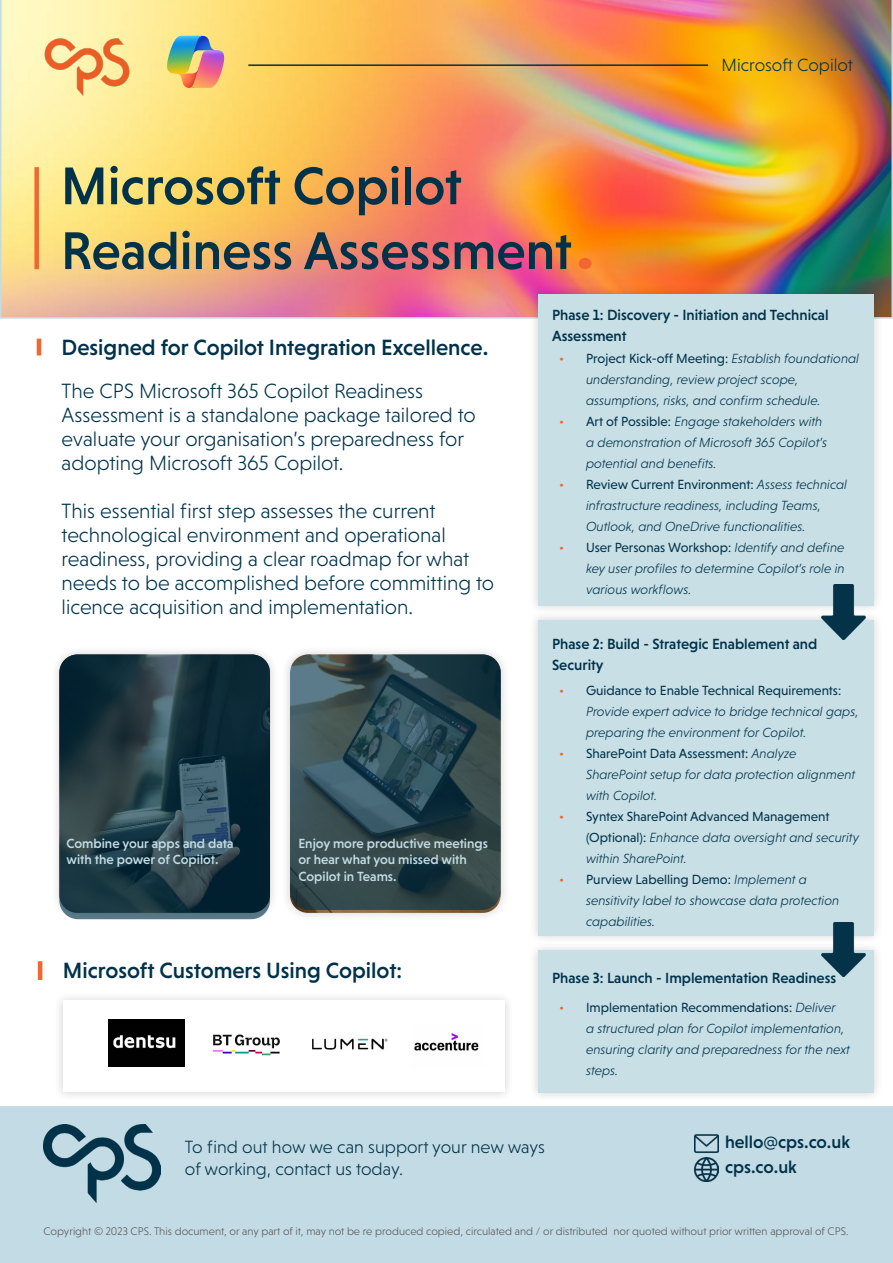
<style>
.page{position:relative;width:893px;height:1263px;background:#fff}
.page>*{position:absolute;margin:0;border:0;box-sizing:border-box;transform-origin:0 0}
.t1{font:500 54px "Niveau Grotesk";color:#00334a}
.t2{font:500 22.5px "Niveau Grotesk";color:#003249}
.t3{font:300 21px/24px "Niveau Grotesk";color:#003249}
.t4{font:300 18px/21.6px "Niveau Grotesk";color:#003249}
.t5{font:500 18px "Niveau Grotesk";color:#003249}
.t6{font:500 15px/21px "Niveau Grotesk";color:#003249}
.t7{font:italic 300 13.5px/21px "Niveau Grotesk";color:#003249}
.t8{font:500 13.5px/16.2px "Niveau Grotesk";color:#c3dbe4}
.t9{font:300 11.25px "Niveau Grotesk";color:#57585a}
.s1{font-weight:400;font-style:normal;color:#f26630}
.s2{font-weight:400;font-style:normal}
</style>
<div class="page">
<img style="left:0;top:0;width:893px;height:319px">
<div style="left:34px;top:167px;width:5px;height:102px;background:#f26630"></div>
<div style="left:579px;top:259px;width:12px;height:9px;background:#f26630;border-radius:50%"></div>
<div style="left:579px;top:258px;width:13px;height:11px;border:2px solid #f26630;border-radius:50%"></div>
<img style="left:34px;top:36px;width:105px;height:62px">
<hr style="left:248px;top:64px;width:460px;height:2px;background:#00334a">
<hr style="left:37px;top:339px;width:4px;height:16px;background:#f26630">
<div style="left:50px;top:645px;width:229px;height:277px;background:#231f20;opacity:.2"></div>
<div style="left:281px;top:645px;width:229px;height:277px;background:#231f20;opacity:.2"></div>
<svg style="left:291px;top:655px;width:209px;height:254px;background:#314950"></svg>
<div style="left:290px;top:654px;width:211px;height:256px;border:2px solid #003249;border-radius:18px"></div>
<svg style="left:60px;top:655px;width:209px;height:263px;background:#1f3a45"></svg>
<div style="left:59px;top:654px;width:211px;height:265px;border:2px solid #003249;border-radius:18px"></div>
<svg style="left:163px;top:36px;width:65px;height:52px;background:#bfa98b"></svg>
<div style="left:529px;top:941px;width:354px;height:161px;background:#231f20;opacity:.2"></div>
<div style="left:538px;top:950px;width:336px;height:143px;background:#c8dfe6"></div>
<div style="left:529px;top:285px;width:354px;height:330px;background:#231f20;opacity:.2"></div>
<div style="left:538px;top:294px;width:336px;height:312px;background:#c8dfe6"></div>
<div style="left:529px;top:611px;width:354px;height:333px;background:#231f20;opacity:.2"></div>
<div style="left:538px;top:620px;width:336px;height:315px;background:#c8dfe6"></div>
<div style="left:0;top:1106px;width:893px;height:157px;background:#c3dbe4"></div>
<img style="left:694px;top:1158px;width:24px;height:24px">
<img style="left:694px;top:1134px;width:24px;height:19px">
<img style="left:43px;top:1124px;width:117px;height:78px">
<img style="left:816px;top:585px;width:55px;height:54px">
<img style="left:816px;top:923px;width:55px;height:54px">
<hr style="left:38px;top:961px;width:4px;height:19px;background:#f26630">
<div style="left:54px;top:992px;width:460px;height:109px;background:#231f20;opacity:.2"></div>
<div style="left:63px;top:1001px;width:442px;height:91px;background:#fff"></div>
<img style="left:109px;top:1020px;width:75px;height:46px">
<img style="left:212px;top:1034px;width:68px;height:22px">
<img style="left:312px;top:1038px;width:76px;height:12px">
<img style="left:414px;top:1032px;width:65px;height:19px">
<p class="t1" style="left:61px;top:155px;width:402px">Microsoft Copilot</p>
<p class="t1" style="left:61px;top:220px;width:512px">Readiness Assessment</p>
<p class="t4" style="left:722px;top:54px;width:133px">Microsoft Copilot</p>
<p class="t2" style="left:62px;top:335px;width:428px">Designed for Copilot Integration Excellence.</p>
<p class="t3" style="left:62px;top:379px;width:416px">The CPS Microsoft 365 Copilot Readiness Assessment is a standalone package tailored to evaluate your organisation’s preparedness for adopting Microsoft 365 Copilot.</p>
<p class="t3" style="left:62px;top:499px;width:434px">This essential first step assesses the current technological environment and operational readiness, providing a clear roadmap for what needs to be accomplished before committing to licence acquisition and implementation.</p>
<p class="t8" style="left:66px;top:835px;width:169px">Combine your apps and data with the power of Copilot.</p>
<p class="t8" style="left:298px;top:835px;width:191px">Enjoy more productive meetings or hear what you missed with<br>Copilot in Teams.</p>
<p class="t2" style="left:63px;top:957px;width:341px">Microsoft Customers Using Copilot:</p>
<p class="t6" style="left:552px;top:305px;width:278px">Phase 1: Discovery - Initiation and Technical<br>Assessment</p>
<p class="t7" style="left:586px;top:348px;width:275px;text-indent:-27px"><span class="s1">•</span> <span class="s2">Project Kick-off Meeting:</span> Establish foundational understanding, review project scope, assumptions, risks, and confirm schedule.</p>
<p class="t7" style="left:586px;top:411px;width:243px;text-indent:-27px"><span class="s1">•</span> <span class="s2">Art of Possible:</span> Engage stakeholders with a demonstration of Microsoft 365 Copilot’s potential and benefits.</p>
<p class="t7" style="left:586px;top:474px;width:263px;text-indent:-27px"><span class="s1">•</span> <span class="s2">Review Current Environment:</span> Assess technical infrastructure readiness, including Teams,<br>Outlook, and OneDrive functionalities.</p>
<p class="t7" style="left:586px;top:537px;width:260px;text-align:justify;text-indent:-27px"><span class="s1">•</span> <span class="s2">User Personas Workshop:</span> Identify and define key user profiles to determine Copilot’s role in various workflows.</p>
<p class="t6" style="left:552px;top:633px;width:267px">Phase 2: Build - Strategic Enablement and<br>Security</p>
<p class="t7" style="left:586px;top:680px;width:274px;text-indent:-27px"><span class="s1">•</span> <span class="s2">Guidance to Enable Technical Requirements:<br></span>Provide expert advice to bridge technical gaps, preparing the environment for Copilot.</p>
<p class="t7" style="left:586px;top:743px;width:271px;text-indent:-27px"><span class="s1">•</span> <span class="s2">SharePoint Data Assessment:</span> Analyze<br>SharePoint setup for data protection alignment with Copilot.</p>
<p class="t7" style="left:586px;top:806px;width:275px;text-indent:-27px"><span class="s1">•</span> <span class="s2">Syntex SharePoint Advanced Management (Optional):</span> Enhance data oversight and security within SharePoint.</p>
<p class="t7" style="left:586px;top:869px;width:255px;text-indent:-27px"><span class="s1">•</span> <span class="s2">Purview Labelling Demo:</span> Implement a sensitivity label to showcase data protection capabilities.</p>
<p class="t6" style="left:552px;top:967px;width:286px">Phase 3: Launch - Implementation Readiness</p>
<p class="t7" style="left:586px;top:997px;width:265px;text-indent:-27px"><span class="s1">•</span> <span class="s2">Implementation Recommendations:</span> Deliver<br>a structured plan for Copilot implementation, ensuring clarity and preparedness for the next steps.</p>
<p class="t4" style="left:185px;top:1136px;width:361px">To find out how we can support your new ways of working, contact us today.</p>
<p class="t5" style="left:725px;top:1131px;width:126px">hello@cps.co.uk</p>
<p class="t5" style="left:725px;top:1156px;width:73px">cps.co.uk</p>
<p class="t9" style="left:44px;top:1224px;width:806px">Copyright © 2023 CPS. This document, or any part of it, may not be re produced copied, circulated and / or distributed nor quoted without prior written approval of CPS.</p>
</div>
